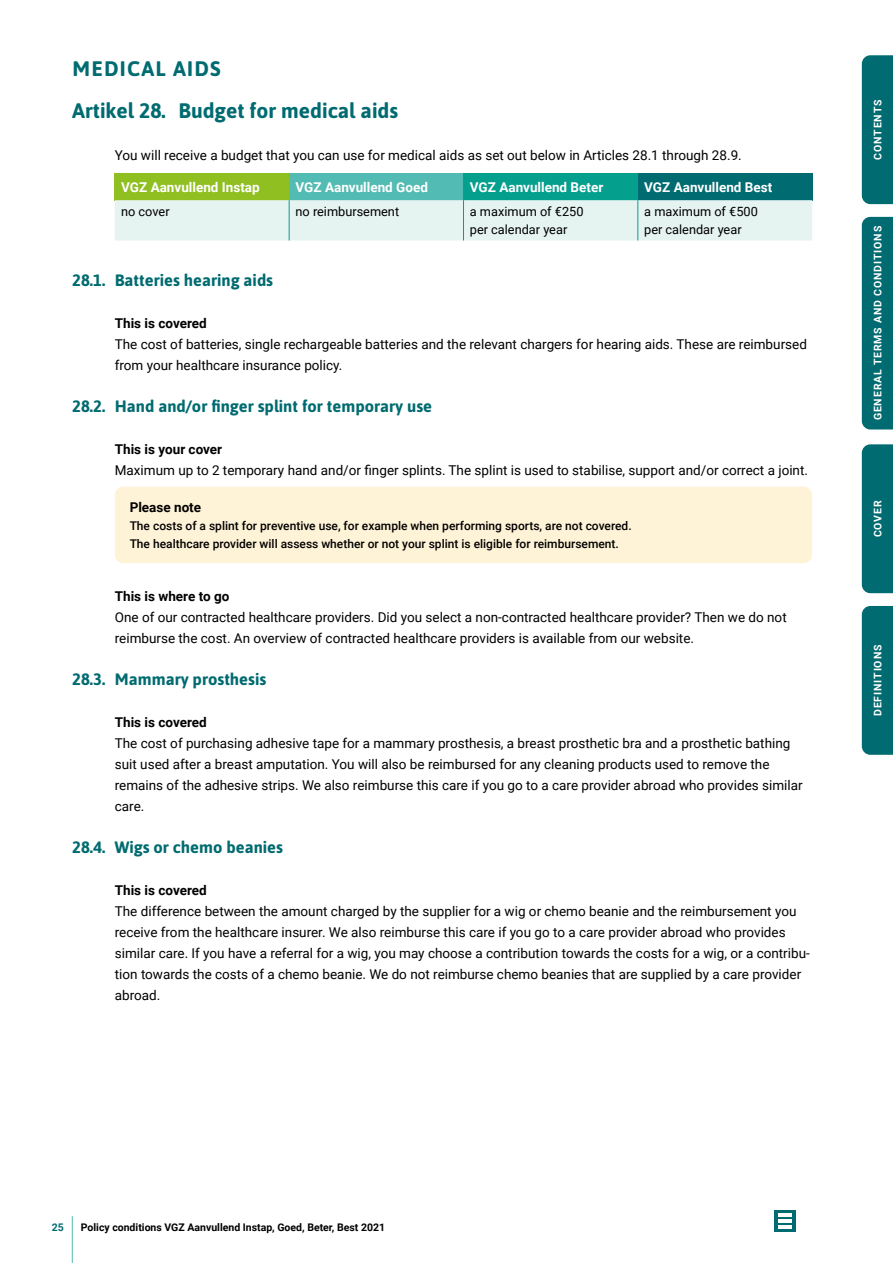
<style>
.page{position:relative;width:893px;height:1263px;background:#fff}
.page>*{position:absolute;margin:0;border:0;box-sizing:border-box;transform-origin:0 0}
.t1{font:700 21px/42px "Asap";color:#006b70}
.t2{font:700 16.5px "Asap";color:#006b70}
.t3{font:13.5px/21px "Roboto";color:#000}
.t4{font:700 13.5px "Roboto";color:#000}
.t5{font:700 13.5px "Roboto";color:#fff}
.t6{font:12.75px/18px "Roboto";color:#000}
.t7{font:500 12px/18px "Roboto";color:#000}
.t8{font:700 10.5px "Roboto";color:#000}
.t9{font:700 10.5px "Roboto";letter-spacing:.085em;color:#fff}
.t10{font:700 10.5px "Roboto";color:#006b70}
</style>
<div class="page">
<hr style="left:72px;top:1216px;width:1px;height:47px;background:#52bbb3">
<svg style="left:774px;top:1210px;width:21px;height:22px"></svg>
<svg style="left:778px;top:1214px;width:13px;height:14px"></svg>
<div style="left:115px;top:173px;width:174px;height:27px;background:#90bf21"></div>
<div style="left:289px;top:173px;width:174px;height:27px;background:#52bbb3"></div>
<div style="left:463px;top:173px;width:175px;height:27px;background:#059f8e"></div>
<div style="left:638px;top:173px;width:174px;height:27px;background:#006b70"></div>
<div style="left:115px;top:200px;width:697px;height:40px;background:#e5f3f1"></div>
<hr style="left:637px;top:200px;width:1px;height:40px;background:#059f8e">
<hr style="left:289px;top:200px;width:1px;height:40px;background:#059f8e">
<hr style="left:463px;top:200px;width:1px;height:40px;background:#059f8e">
<div style="left:115px;top:487px;width:697px;height:76px;background:#fff3d7;border-radius:9px"></div>
<div style="left:862px;top:606px;width:31px;height:149px;background:#006b70"></div>
<div style="left:862px;top:217px;width:31px;height:212px;background:#006b70"></div>
<div style="left:862px;top:444px;width:31px;height:149px;background:#006b70"></div>
<div style="left:862px;top:55px;width:31px;height:149px;background:#006b70"></div>
<h1 class="t1" style="left:72px;top:47px;width:327px">MEDICAL AIDS<br>Artikel 28. Budget for medical aids</h1>
<p class="t3" style="left:115px;top:144px;width:628px">You will receive a budget that you can use for medical aids as set out below in Articles 28.1 through 28.9.</p>
<p class="t5" style="left:121px;top:177px;width:140px">VGZ Aanvullend Instap</p>
<p class="t5" style="left:296px;top:177px;width:134px">VGZ Aanvullend Goed</p>
<p class="t5" style="left:470px;top:177px;width:135px">VGZ Aanvullend Beter</p>
<p class="t5" style="left:644px;top:177px;width:130px">VGZ Aanvullend Best</p>
<p class="t6" style="left:121px;top:202px;width:50px">no cover</p>
<p class="t6" style="left:296px;top:202px;width:105px">no reimbursement</p>
<p class="t6" style="left:470px;top:202px;width:115px">a maximum of €250 per calendar year</p>
<p class="t6" style="left:644px;top:202px;width:115px">a maximum of €500 per calendar year</p>
<p class="t2" style="left:72px;top:269px;width:202px">28.1. Batteries hearing aids</p>
<p class="t4" style="left:115px;top:314px;width:93px">This is covered</p>
<p class="t3" style="left:115px;top:333px;width:694px">The cost of batteries, single rechargeable batteries and the relevant chargers for hearing aids. These are reimbursed from your healthcare insurance policy.</p>
<p class="t2" style="left:72px;top:395px;width:361px">28.2. Hand and/or finger splint for temporary use</p>
<p class="t4" style="left:115px;top:440px;width:109px">This is your cover</p>
<p class="t3" style="left:115px;top:459px;width:695px">Maximum up to 2 temporary hand and/or finger splints. The splint is used to stabilise, support and/or correct a joint.</p>
<p class="t4" style="left:130px;top:497px;width:73px">Please note</p>
<p class="t7" style="left:130px;top:516px;width:503px">The costs of a splint for preventive use, for example when performing sports, are not covered.<br>The healthcare provider will assess whether or not your splint is eligible for reimbursement.</p>
<p class="t4" style="left:115px;top:587px;width:116px">This is where to go</p>
<p class="t3" style="left:115px;top:606px;width:673px">One of our contracted healthcare providers. Did you select a non-contracted healthcare provider? Then we do not reimburse the cost. An overview of contracted healthcare providers is available from our website.</p>
<p class="t2" style="left:72px;top:668px;width:195px">28.3. Mammary prosthesis</p>
<p class="t4" style="left:115px;top:713px;width:93px">This is covered</p>
<p class="t3" style="left:115px;top:732px;width:689px">The cost of purchasing adhesive tape for a mammary prosthesis, a breast prosthetic bra and a prosthetic bathing suit used after a breast amputation. You will also be reimbursed for any cleaning products used to remove the remains of the adhesive strips. We also reimburse this care if you go to a care provider abroad who provides similar care.</p>
<p class="t2" style="left:72px;top:836px;width:212px">28.4. Wigs or chemo beanies</p>
<p class="t4" style="left:115px;top:881px;width:93px">This is covered</p>
<p class="t3" style="left:115px;top:900px;width:696px">The difference between the amount charged by the supplier for a wig or chemo beanie and the reimbursement you receive from the healthcare insurer. We also reimburse this care if you go to a care provider abroad who provides similar care. If you have a referral for a wig, you may choose a contribution towards the costs for a wig, or a contribu&shy;tion towards the costs of a chemo beanie. We do not reimburse chemo beanies that are supplied by a care provider abroad.</p>
<p class="t9" style="left:870px;top:160px;width:62px;rotate:-90deg">CONTENTS</p>
<p class="t9" style="left:870px;top:420px;width:196px;rotate:-90deg">GENERAL TERMS AND CONDITIONS</p>
<p class="t9" style="left:870px;top:537px;width:39px;rotate:-90deg">COVER</p>
<p class="t9" style="left:870px;top:716px;width:73px;rotate:-90deg">DEFINITIONS</p>
<p class="t10" style="left:52px;top:1220px;width:14px">25</p>
<p class="t8" style="left:81px;top:1220px;width:306px">Policy conditions VGZ Aanvullend Instap, Goed, Beter, Best 2021</p>
</div>
